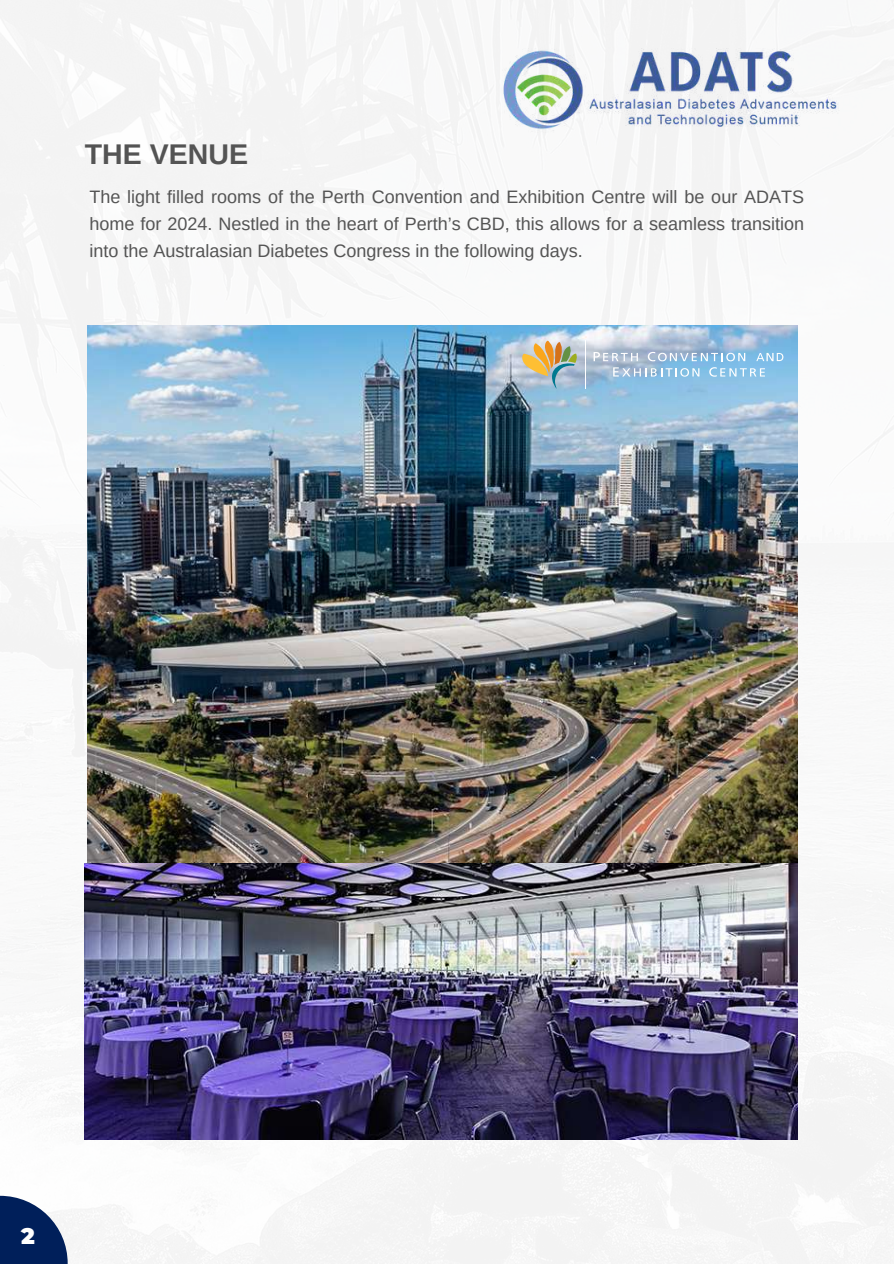
<style>
.page{position:relative;width:894px;height:1264px;background:#fff}
.page>*{position:absolute;margin:0;border:0;box-sizing:border-box;transform-origin:0 0}
.t1{font:700 28.5px "Arimo";color:#545454}
.t2{font:900 22.5px "Montserrat";color:#fff}
.t3{font:18px/27px "Arimo";color:#545454;text-align:justify}
</style>
<div class="page">
<img style="left:0;top:0;width:893px;height:1263px">
<img style="left:483px;top:36px;width:378px;height:107px">
<svg style="left:0;top:1195px;width:68px;height:68px;fill:#001f5a"></svg>
<img style="left:87px;top:325px;width:710px;height:538px">
<hr style="left:585px;top:340px;width:1px;height:49px;background:#fff">
<svg style="left:522px;top:341px;width:56px;height:48px;background:#bcb79d"></svg>
<svg style="left:593px;top:352px;width:44px;height:9px"></svg>
<svg style="left:647px;top:352px;width:98px;height:9px"></svg>
<svg style="left:756px;top:353px;width:27px;height:8px"></svg>
<svg style="left:613px;top:367px;width:86px;height:9px"></svg>
<svg style="left:709px;top:367px;width:55px;height:10px"></svg>
<img style="left:85px;top:863px;width:712px;height:275px">
<h1 class="t1" style="left:85px;top:138px;width:165px">THE VENUE</h1>
<p class="t3" style="left:89px;top:183px;width:716px">The light filled rooms of the Perth Convention and Exhibition Centre will be our ADATS home for 2024. Nestled in the heart of Perth’s CBD, this allows for a seamless transition into the Australasian Diabetes Congress in the following days.</p>
<p class="t2" style="left:21px;top:1221px;width:15px">2</p>
</div>
